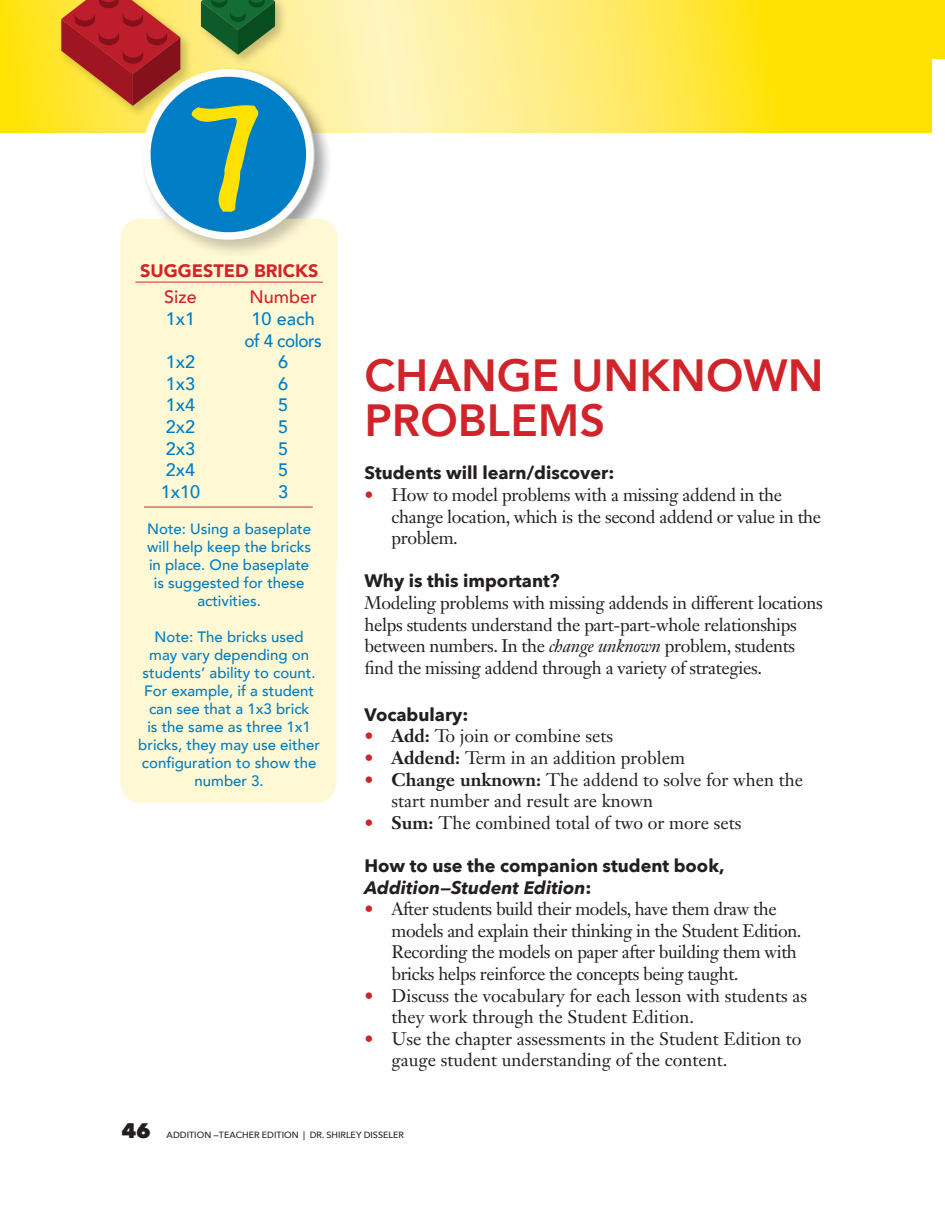
<style>
.page{position:relative;width:945px;height:1215px;background:#fff}
.page>*{position:absolute;margin:0;border:0;box-sizing:border-box;transform-origin:0 0}
.t1{font:800 45px/45px "Avenir";color:#d1232a}
.t2{font:800 21px "Avenir Next";color:#231f20}
.t3{font:18px/21.6px "Janson Text LT Std";letter-spacing:-.02em;color:#231f20}
.t4{font:18px/21.6px "Janson Text LT Std";color:#231f20}
.t5{font:700 18px/21.6px "Avenir Next";color:#231f20}
.t6{font:500 18px "Avenir";color:#007ec5}
.t7{font:900 18px "Avenir";color:#d1232a}
.t8{font:500 18px/21.6px "Avenir";letter-spacing:-.025em;color:#007ec5;text-align:center}
.t9{font:500 18px "Avenir";color:#d1232a}
.t10{font:500 15px/18px "Avenir";color:#007ec5;text-align:center}
.t11{font:500 9px "Avenir Next";color:#231f20}
.s1{font-family:"Avenir Next";font-weight:700;color:#d1232a}
.s2{font-style:italic}
.s3{font-weight:700}
</style>
<div class="page">
<div style="left:932px;top:0;width:13px;height:59px;background:#ffe201"></div>
<svg style="left:0;top:0;width:932px;height:132px;background:#fee955"></svg>
<div style="left:58px;top:0;width:136px;height:118px;background:#231f20;opacity:.25"></div>
<svg style="left:61px;top:0;width:119px;height:106px;background:#c1532f"></svg>
<div style="left:198px;top:0;width:90px;height:67px;background:#231f20;opacity:.25"></div>
<svg style="left:201px;top:0;width:74px;height:55px;background:#487d40"></svg>
<div style="left:120px;top:219px;width:216px;height:584px;background:#fef8d4;border-radius:19px"></div>
<div style="left:140px;top:66px;width:193px;height:193px;background:#231f20;opacity:.25"></div>
<div style="left:147px;top:73px;width:163px;height:163px;background:#007ec5;border-radius:50%"></div>
<div style="left:143px;top:69px;width:171px;height:171px;border:8px solid #fff;border-radius:50%"></div>
<hr style="left:135px;top:282px;width:188px;height:1px;background:#d1232a">
<hr style="left:144px;top:507px;width:169px;height:1px;background:#d1232a">
<svg style="left:192px;top:105px;width:66px;height:107px"></svg>
<p class="t7" style="left:140px;top:259px;width:180px">SUGGESTED BRICKS</p>
<p class="t9" style="left:164px;top:285px;width:34px">Size</p>
<p class="t9" style="left:250px;top:285px;width:69px">Number</p>
<p class="t6" style="left:166px;top:307px;width:31px">1x1</p>
<p class="t8" style="left:245px;top:309px;width:79px">10 each of 4 colors</p>
<p class="t6" style="left:166px;top:350px;width:31px">1x2</p>
<p class="t6" style="left:278px;top:350px;width:12px">6</p>
<p class="t6" style="left:166px;top:372px;width:31px">1x3</p>
<p class="t6" style="left:278px;top:372px;width:12px">6</p>
<p class="t6" style="left:166px;top:393px;width:31px">1x4</p>
<p class="t6" style="left:278px;top:393px;width:12px">5</p>
<p class="t6" style="left:166px;top:415px;width:31px">2x2</p>
<p class="t6" style="left:278px;top:415px;width:12px">5</p>
<p class="t6" style="left:166px;top:437px;width:31px">2x3</p>
<p class="t6" style="left:278px;top:437px;width:12px">5</p>
<p class="t6" style="left:166px;top:458px;width:31px">2x4</p>
<p class="t6" style="left:278px;top:458px;width:12px">5</p>
<p class="t6" style="left:161px;top:480px;width:41px">1x10</p>
<p class="t6" style="left:278px;top:480px;width:12px">3</p>
<p class="t10" style="left:147px;top:520px;width:166px">Note: Using a baseplate will help keep the bricks in place. One baseplate is suggested for these activities.</p>
<p class="t10" style="left:138px;top:628px;width:183px">Note: The bricks used<br>may vary depending on students’ ability to count.<br>For example, if a student can see that a 1x3 brick<br>is the same as three 1x1 bricks, they may use either configuration to show the number 3.</p>
<h1 class="t1" style="left:364px;top:354px;width:461px">CHANGE UNKNOWN<br>PROBLEMS</h1>
<p class="t5" style="left:364px;top:463px;width:251px">Students will learn/discover:</p>
<p class="t3" style="left:392px;top:484px;width:431px;text-indent:-27px"><span class="s1">•</span> How to model problems with a missing addend in the change location, which is the second addend or value in the problem.</p>
<p class="t5" style="left:364px;top:571px;width:197px">Why is this important?</p>
<p class="t3" style="left:364px;top:592px;width:460px">Modeling problems with missing addends in different locations helps students understand the part-part-whole relationships between numbers. In the <span class="s2">change unknown</span> problem, students find the missing addend through a variety of strategies.</p>
<p class="t5" style="left:364px;top:704px;width:105px">Vocabulary:</p>
<p class="t4" style="left:364px;top:725px;width:250px"><span class="s1">•</span> <span class="s3">Add:</span> To join or combine sets</p>
<p class="t4" style="left:364px;top:747px;width:322px"><span class="s1">•</span> <span class="s3">Addend:</span> Term in an addition problem</p>
<p class="t4" style="left:392px;top:768px;width:413px;text-indent:-27px"><span class="s1">•</span> <span class="s3">Change unknown:</span> The addend to solve for when the start number and result are known</p>
<p class="t4" style="left:364px;top:812px;width:378px"><span class="s1">•</span> <span class="s3">Sum:</span> The combined total of two or more sets</p>
<p class="t5" style="left:364px;top:856px;width:361px">How to use the companion student book,<br><span class="s2">Addition—Student Edition</span>:</p>
<p class="t3" style="left:392px;top:898px;width:412px;text-indent:-27px"><span class="s1">•</span> After students build their models, have them draw the models and explain their thinking in the Student Edition.<br>Recording the models on paper after building them with bricks helps reinforce the concepts being taught.</p>
<p class="t4" style="left:392px;top:984px;width:417px;text-indent:-27px"><span class="s1">•</span> Discuss the vocabulary for each lesson with students as they work through the Student Edition.</p>
<p class="t4" style="left:392px;top:1028px;width:411px;text-indent:-27px"><span class="s1">•</span> Use the chapter assessments in the Student Edition to gauge student understanding of the content.</p>
<p class="t2" style="left:122px;top:1117px;width:31px">46</p>
<p class="t11" style="left:167px;top:1129px;width:239px">ADDITION —TEACHER EDITION | DR. SHIRLEY DISSELER</p>
</div>
